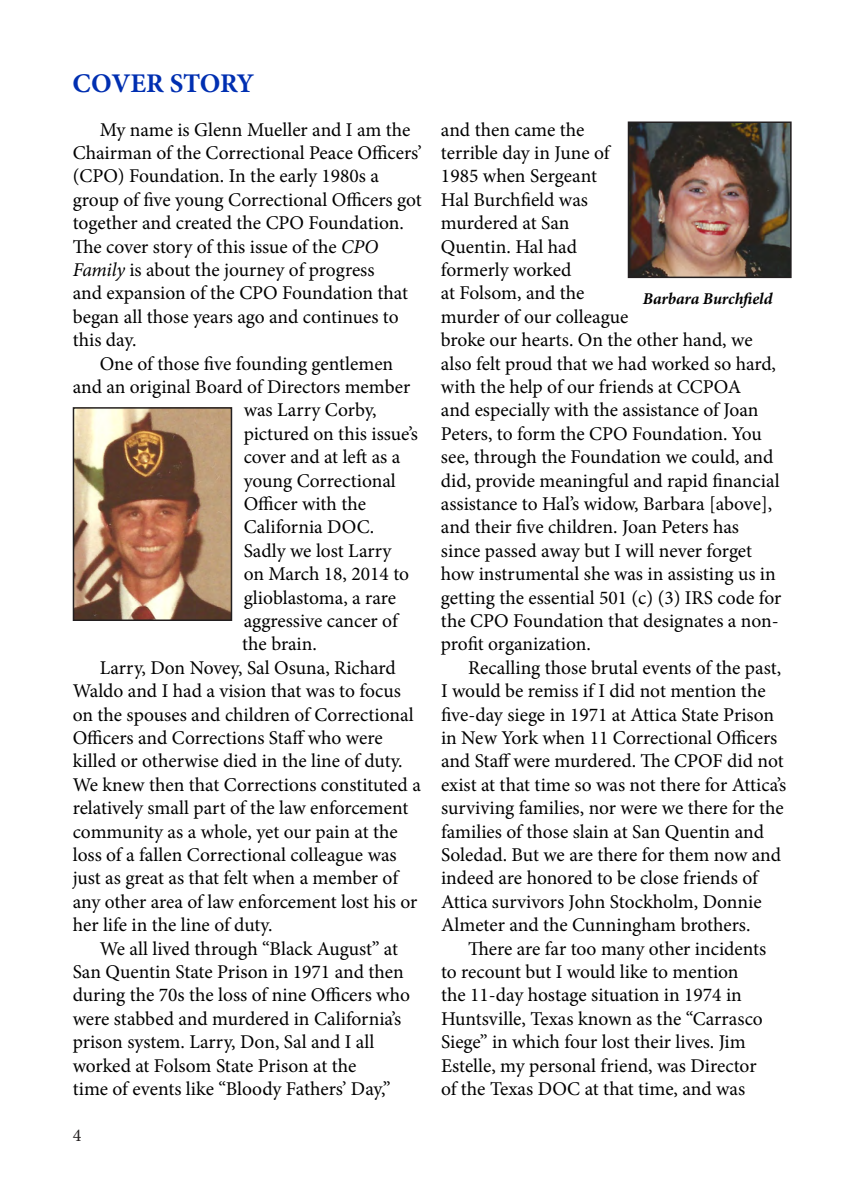
<style>
.page{position:relative;width:864px;height:1188px;background:#fff}
.page>*{position:absolute;margin:0;border:0;box-sizing:border-box;transform-origin:0 0}
.t1{font:700 27px "Minion Pro";letter-spacing:-.01em;color:#002fb1}
.t2{font:19.5px/23.4px "Minion Pro";color:#000}
.t3{font:18px "Minion Pro";color:#231f20}
.t4{font:italic 700 16.5px "Minion Pro";letter-spacing:-.01em;color:#000}
.s1{font-style:italic}
</style>
<div class="page">
<img style="left:76px;top:410px;width:153px;height:208px">
<div style="left:73px;top:407px;width:159px;height:214px;border:2px solid #231f20"></div>
<img style="left:631px;top:125px;width:158px;height:150px">
<div style="left:628px;top:122px;width:164px;height:156px;border:2px solid #231f20"></div>
<p class="t1" style="left:73px;top:65px;width:183px">COVER STORY</p>
<p class="t2" style="left:73px;top:118px;width:351px;text-indent:27px">My name is Glenn Mueller and I am the Chairman of the Correctional Peace Officers’ (CPO) Foundation. In the early 1980s a group of five young Correctional Officers got together and created the CPO Foundation.<br>The cover story of this issue of the <span class="s1">CPO Family</span> is about the journey of progress<br>and expansion of the CPO Foundation that began all those years ago and continues to this day.</p>
<p class="t2" style="left:100px;top:352px;width:295px">One of those five founding gentlemen</p>
<p class="t2" style="left:73px;top:375px;width:339px">and an original Board of Directors member</p>
<p class="t2" style="left:244px;top:399px;width:134px">was Larry Corby,</p>
<p class="t2" style="left:244px;top:422px;width:176px">pictured on this issue’s</p>
<p class="t2" style="left:244px;top:445px;width:158px">cover and at left as a</p>
<p class="t2" style="left:244px;top:469px;width:154px">young Correctional</p>
<p class="t2" style="left:244px;top:492px;width:124px">Officer with the</p>
<p class="t2" style="left:244px;top:516px;width:132px">California DOC.</p>
<p class="t2" style="left:244px;top:539px;width:149px">Sadly we lost Larry</p>
<p class="t2" style="left:244px;top:562px;width:167px">on March 18, 2014 to</p>
<p class="t2" style="left:244px;top:586px;width:154px">glioblastoma, a rare</p>
<p class="t2" style="left:244px;top:609px;width:156px">aggressive cancer of</p>
<p class="t2" style="left:242px;top:633px;width:76px">the brain.</p>
<p class="t2" style="left:73px;top:656px;width:350px;text-indent:27px">Larry, Don Novey, Sal Osuna, Richard Waldo and I had a vision that was to focus on the spouses and children of Correctional Officers and Corrections Staff who were killed or otherwise died in the line of duty.<br>We knew then that Corrections constituted a relatively small part of the law enforcement community as a whole, yet our pain at the loss of a fallen Correctional colleague was just as great as that felt when a member of any other area of law enforcement lost his or her life in the line of duty.</p>
<p class="t2" style="left:73px;top:937px;width:339px;text-indent:27px">We all lived through “Black August” at San Quentin State Prison in 1971 and then during the 70s the loss of nine Officers who were stabbed and murdered in California’s prison system. Larry, Don, Sal and I all worked at Folsom State Prison at the<br>time of events like “Bloody Fathers’ Day,”</p>
<p class="t3" style="left:73px;top:1123px;width:10px">4</p>
<p class="t2" style="left:441px;top:118px;width:342px">and then came the<br>terrible day in June of<br>1985 when Sergeant<br>Hal Burchfield was<br>murdered at San<br>Quentin. Hal had<br>formerly worked<br>at Folsom, and the<br>murder of our colleague<br>broke our hearts. On the other hand, we also felt proud that we had worked so hard, with the help of our friends at CCPOA<br>and especially with the assistance of Joan<br>Peters, to form the CPO Foundation. You see, through the Foundation we could, and did, provide meaningful and rapid financial assistance to Hal’s widow, Barbara [above], and their five children. Joan Peters has since passed away but I will never forget how instrumental she was in assisting us in getting the essential 501 (c) (3) IRS code for the CPO Foundation that designates a non&shy;profit organization.</p>
<p class="t2" style="left:441px;top:656px;width:347px;text-indent:27px">Recalling those brutal events of the past, I would be remiss if I did not mention the five-day siege in 1971 at Attica State Prison in New York when 11 Correctional Officers and Staff were murdered. The CPOF did not exist at that time so was not there for Attica’s surviving families, nor were we there for the families of those slain at San Quentin and Soledad. But we are there for them now and indeed are honored to be close friends of Attica survivors John Stockholm, Donnie Almeter and the Cunningham brothers.</p>
<p class="t2" style="left:441px;top:937px;width:327px;text-indent:27px">There are far too many other incidents to recount but I would like to mention the 11-day hostage situation in 1974 in Huntsville, Texas known as the “Carrasco Siege” in which four lost their lives. Jim Estelle, my personal friend, was Director of the Texas DOC at that time, and was</p>
<p class="t4" style="left:643px;top:287px;width:131px">Barbara Burchfield</p>
</div>
